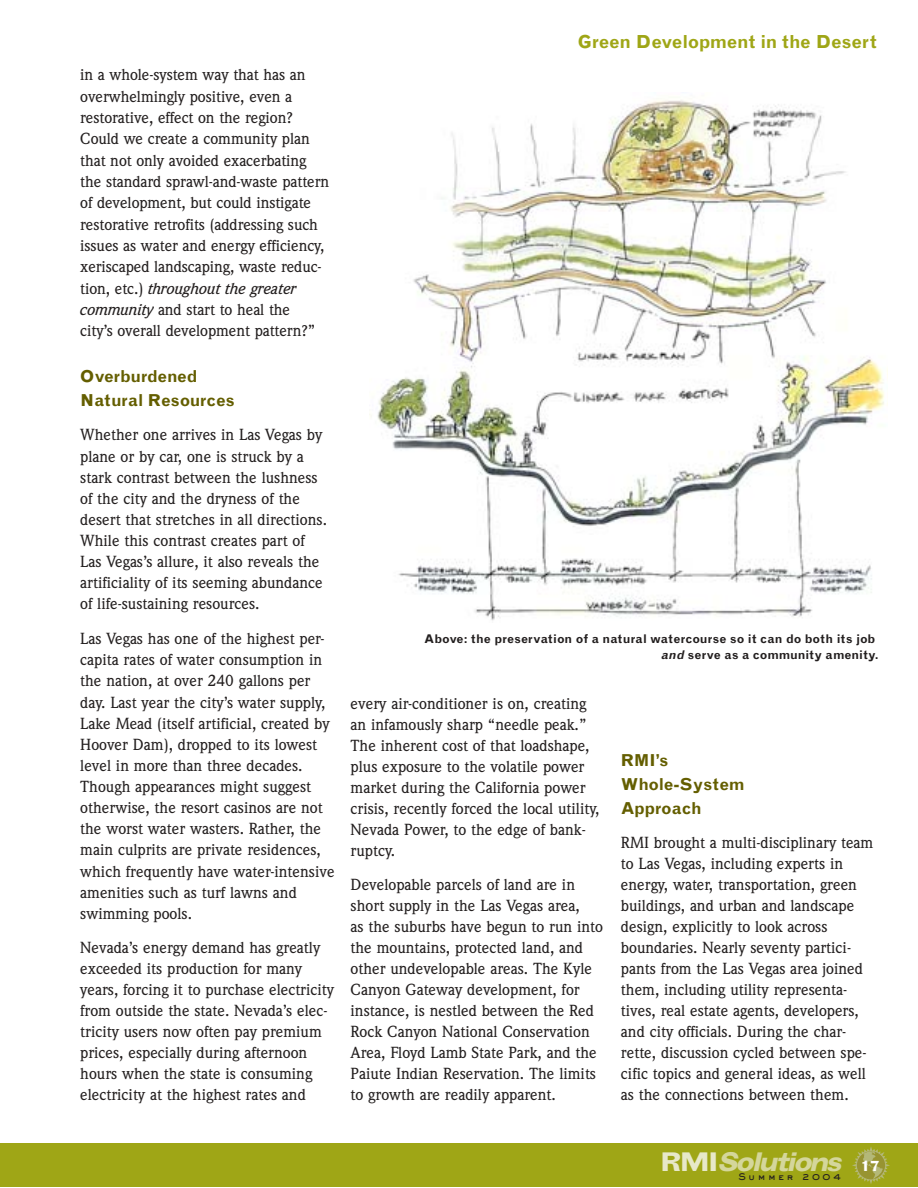
<style>
.page{position:relative;width:918px;height:1188px;background:#fff}
.page>*{position:absolute;margin:0;border:0;box-sizing:border-box;transform-origin:0 0}
.t1{font:italic 700 expanded 27px "Grotesque";color:#d4d69b}
.t2{font:700 18px "Grotesque";letter-spacing:-.01em;color:#9fa616}
.t3{font:700 16.5px/24px "Grotesque";color:#645e00}
.t4{font:500 15.75px/21px "Weidemann";color:#231f1f}
.t5{font:700 expanded 15px "Grotesque";color:#fff}
.t6{font:700 12px/16.5px "Grotesque";letter-spacing:.015em;color:#231f1f;text-align:right}
.t7{font:9px "AT Sackers Heavy Gothic";letter-spacing:.265em;color:#231f1f}
.s1{font-style:italic}
.s2{font-style:normal;color:#e7e8c9}
</style>
<div class="page">
<div style="left:0;top:1144px;width:917px;height:43px;background:#9fa616"></div>
<svg style="left:852px;top:1147px;width:38px;height:37px"></svg>
<img style="left:369px;top:100px;width:519px;height:521px">
<p class="t4" style="left:80px;top:64px;width:251px">in a whole-system way that has an overwhelmingly positive, even a restorative, effect on the region?<br>Could we create a community plan that not only avoided exacerbating the standard sprawl-and-waste pattern of development, but could instigate restorative retrofits (addressing such issues as water and energy efficiency, xeriscaped landscaping, waste reduc&shy;tion, etc.) <span class="s1">throughout the greater community</span> and start to heal the<br>city’s overall development pattern?”</p>
<p class="t3" style="left:80px;top:364px;width:156px">Overburdened<br>Natural Resources</p>
<p class="t4" style="left:80px;top:424px;width:248px">Whether one arrives in Las Vegas by plane or by car, one is struck by a stark contrast between the lushness of the city and the dryness of the desert that stretches in all directions.<br>While this contrast creates part of Las Vegas’s allure, it also reveals the artificiality of its seeming abundance of life-sustaining resources.</p>
<p class="t4" style="left:80px;top:628px;width:256px">Las Vegas has one of the highest per&shy;capita rates of water consumption in the nation, at over 240 gallons per day. Last year the city’s water supply, Lake Mead (itself artificial, created by Hoover Dam), dropped to its lowest level in more than three decades.<br>Though appearances might suggest otherwise, the resort casinos are not the worst water wasters. Rather, the main culprits are private residences, which frequently have water-intensive amenities such as turf lawns and swimming pools.</p>
<p class="t4" style="left:80px;top:937px;width:255px">Nevada’s energy demand has greatly exceeded its production for many years, forcing it to purchase electricity from outside the state. Nevada’s elec&shy;tricity users now often pay premium prices, especially during afternoon hours when the state is consuming electricity at the highest rates and</p>
<p class="t2" style="left:578px;top:31px;width:301px">Green Development in the Desert</p>
<p class="t6" style="left:424px;top:630px;width:456px">Above: the preservation of a natural watercourse so it can do both its job <span class="s1">and</span>serve as a community amenity.</p>
<p class="t4" style="left:351px;top:693px;width:251px">every air-conditioner is on, creating an infamously sharp “needle peak.” The inherent cost of that loadshape, plus exposure to the volatile power market during the California power crisis, recently forced the local utility, Nevada Power, to the edge of bank&shy;ruptcy.</p>
<p class="t4" style="left:351px;top:874px;width:254px">Developable parcels of land are in short supply in the Las Vegas area,<br>as the suburbs have begun to run into the mountains, protected land, and other undevelopable areas. The Kyle Canyon Gateway development, for instance, is nestled between the Red Rock Canyon National Conservation Area, Floyd Lamb State Park, and the Paiute Indian Reservation. The limits to growth are readily apparent.</p>
<p class="t3" style="left:621px;top:748px;width:125px">RMI’s<br>Whole-System<br>Approach</p>
<p class="t4" style="left:621px;top:832px;width:254px">RMI brought a multi-disciplinary team to Las Vegas, including experts in energy, water, transportation, green buildings, and urban and landscape design, explicitly to look across boundaries. Nearly seventy partici&shy;pants from the Las Vegas area joined them, including utility representa&shy;tives, real estate agents, developers, and city officials. During the char&shy;rette, discussion cycled between spe&shy;cific topics and general ideas, as well as the connections between them.</p>
<h1 class="t1" style="left:660px;top:1145px;width:190px"><span class="s2">R M I</span> Solutions</h1>
<p class="t7" style="left:738px;top:1171px;width:104px">Summer 2004</p>
<p class="t5" style="left:861px;top:1156px;width:20px">17</p>
</div>
